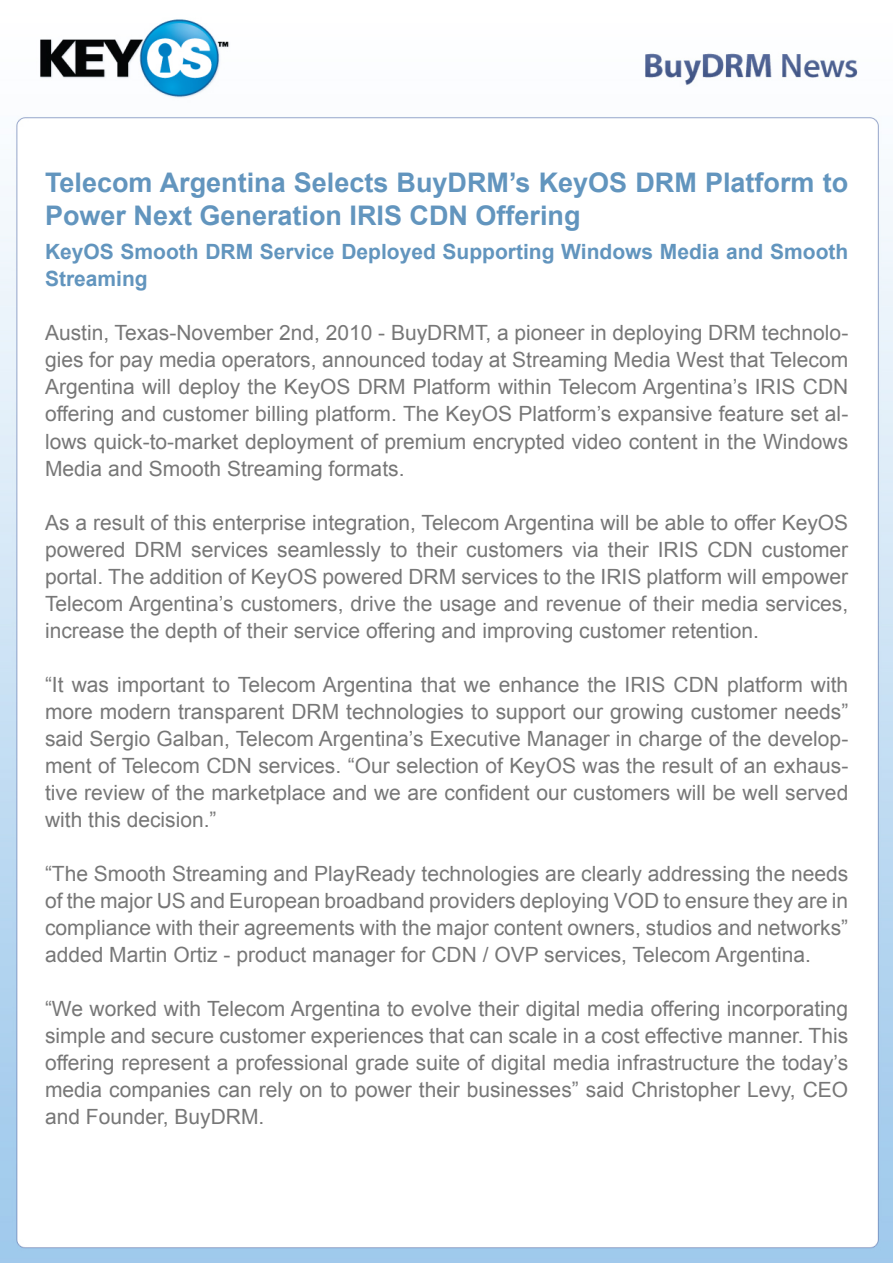
<style>
.page{position:relative;width:893px;height:1263px;background:#fff}
.page>*{position:absolute;margin:0;border:0;box-sizing:border-box;transform-origin:0 0}
.t1{font:700 27px/33px "Arial";color:#6295be}
.t2{font:21px/27px "Arial";color:#777;text-align:justify}
.t3{font:700 21px/27px "Arial";color:#6295be}
</style>
<div class="page">
<img style="left:0;top:19px;width:893px;height:1244px">
<p class="t1" style="left:45px;top:167px;width:805px">Telecom Argentina Selects BuyDRM’s KeyOS DRM Platform to<br>Power Next Generation IRIS CDN Offering</p>
<p class="t3" style="left:45px;top:239px;width:805px">KeyOS Smooth DRM Service Deployed Supporting Windows Media and Smooth<br>Streaming</p>
<p class="t2" style="left:45px;top:320px;width:805px">Austin, Texas-November 2nd, 2010 - BuyDRMT, a pioneer in deploying DRM technolo&shy;gies for pay media operators, announced today at Streaming Media West that Telecom Argentina will deploy the KeyOS DRM Platform within Telecom Argentina’s IRIS CDN offering and customer billing platform. The KeyOS Platform’s expansive feature set al&shy;lows quick-to-market deployment of premium encrypted video content in the Windows Media and Smooth Streaming formats.</p>
<p class="t2" style="left:45px;top:509px;width:805px">As a result of this enterprise integration, Telecom Argentina will be able to offer KeyOS powered DRM services seamlessly to their customers via their IRIS CDN customer portal. The addition of KeyOS powered DRM services to the IRIS platform will empower Telecom Argentina’s customers, drive the usage and revenue of their media services, increase the depth of their service offering and improving customer retention.</p>
<p class="t2" style="left:45px;top:671px;width:805px">“It was important to Telecom Argentina that we enhance the IRIS CDN platform with more modern transparent DRM technologies to support our growing customer needs” said Sergio Galban, Telecom Argentina’s Executive Manager in charge of the develop&shy;ment of Telecom CDN services. “Our selection of KeyOS was the result of an exhaus&shy;tive review of the marketplace and we are confident our customers will be well served with this decision.”</p>
<p class="t2" style="left:45px;top:860px;width:805px">“The Smooth Streaming and PlayReady technologies are clearly addressing the needs of the major US and European broadband providers deploying VOD to ensure they are in compliance with their agreements with the major content owners, studios and networks” added Martin Ortiz - product manager for CDN / OVP services, Telecom Argentina.</p>
<p class="t2" style="left:45px;top:995px;width:805px">“We worked with Telecom Argentina to evolve their digital media offering incorporating simple and secure customer experiences that can scale in a cost effective manner. This offering represent a professional grade suite of digital media infrastructure the today’s media companies can rely on to power their businesses” said Christopher Levy, CEO and Founder, BuyDRM.</p>
</div>
